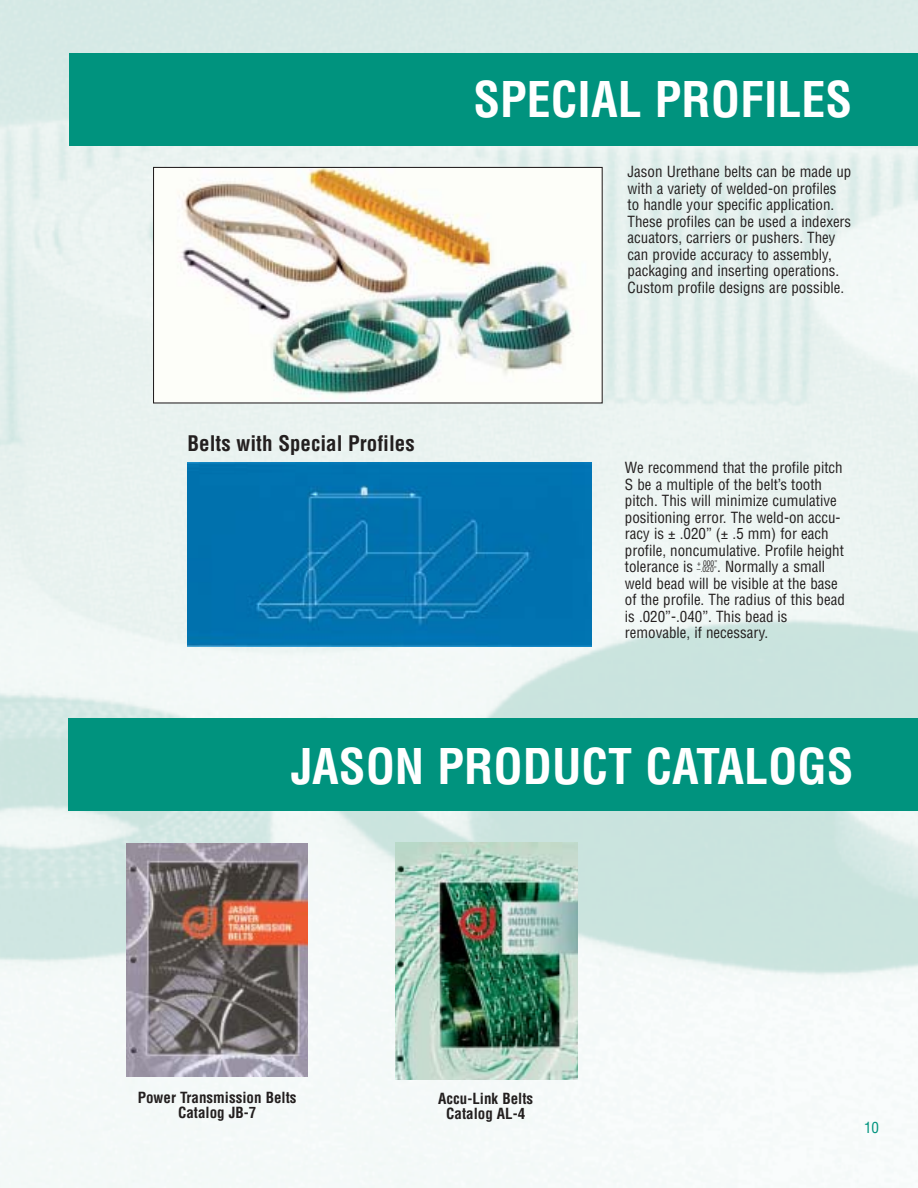
<style>
.page{position:relative;width:918px;height:1188px;background:#fff}
.page>*{position:absolute;margin:0;border:0;box-sizing:border-box;transform-origin:0 0}
.t1{font:700 condensed 48px "Helvetica";color:#fff}
.t2{font:700 condensed 21px "Helvetica";color:#231f1f}
.t3{font:condensed 15px/16.5px "Helvetica";color:#231f1f}
.t4{font:700 condensed 15px/15px "Helvetica";color:#231f1f;text-align:center}
.t5{font:condensed 15px "Helvetica";color:#00937e}
.t6{font:condensed 7.5px "Helvetica";color:#231f1f}
</style>
<div class="page">
<img style="left:0;top:0;width:918px;height:1188px">
<div style="left:69px;top:54px;width:849px;height:92px;background:#00937e"></div>
<img style="left:126px;top:844px;width:182px;height:232px">
<img style="left:395px;top:843px;width:183px;height:237px">
<div style="left:68px;top:719px;width:850px;height:92px;background:#00937e"></div>
<img style="left:155px;top:169px;width:446px;height:232px">
<div style="left:153px;top:167px;width:450px;height:236px;border:1px solid #231f1f"></div>
<img style="left:188px;top:463px;width:403px;height:184px">
<h1 class="t1" style="left:474px;top:81px;width:380px">SPECIAL PROFILES</h1>
<h2 class="t2" style="left:188px;top:435px;width:229px">Belts with Special Profiles</h2>
<p class="t3" style="left:628px;top:165px;width:225px">Jason Urethane belts can be made up with a variety of welded-on profiles to handle your specific application.<br>These profiles can be used a indexers acuators, carriers or pushers. They can provide accuracy to assembly, packaging and inserting operations.<br>Custom profile designs are possible.</p>
<p class="t3" style="left:625px;top:461px;width:222px">We recommend that the profile pitch S be a multiple of the belt’s tooth pitch. This will minimize cumulative positioning error. The weld-on accu&shy;racy is ± .020” (± .5 mm) for each profile, noncumulative. Profile height tolerance is <sup>+</sup> <sup>000”</sup>. Normally a small weld bead will be visible at the base of the profile. The radius of this bead is .020”-.040”. This bead is removable, if necessary.</p>
<p class="t6" style="left:697px;top:567px;width:21px">–.020”</p>
<h1 class="t1" style="left:291px;top:748px;width:564px">JASON PRODUCT CATALOGS</h1>
<p class="t4" style="left:138px;top:1092px;width:160px">Power Transmission Belts<br>Catalog JB-7</p>
<p class="t4" style="left:438px;top:1092px;width:96px">Accu-Link Belts<br>Catalog AL-4</p>
<p class="t5" style="left:864px;top:1122px;width:16px">10</p>
</div>
